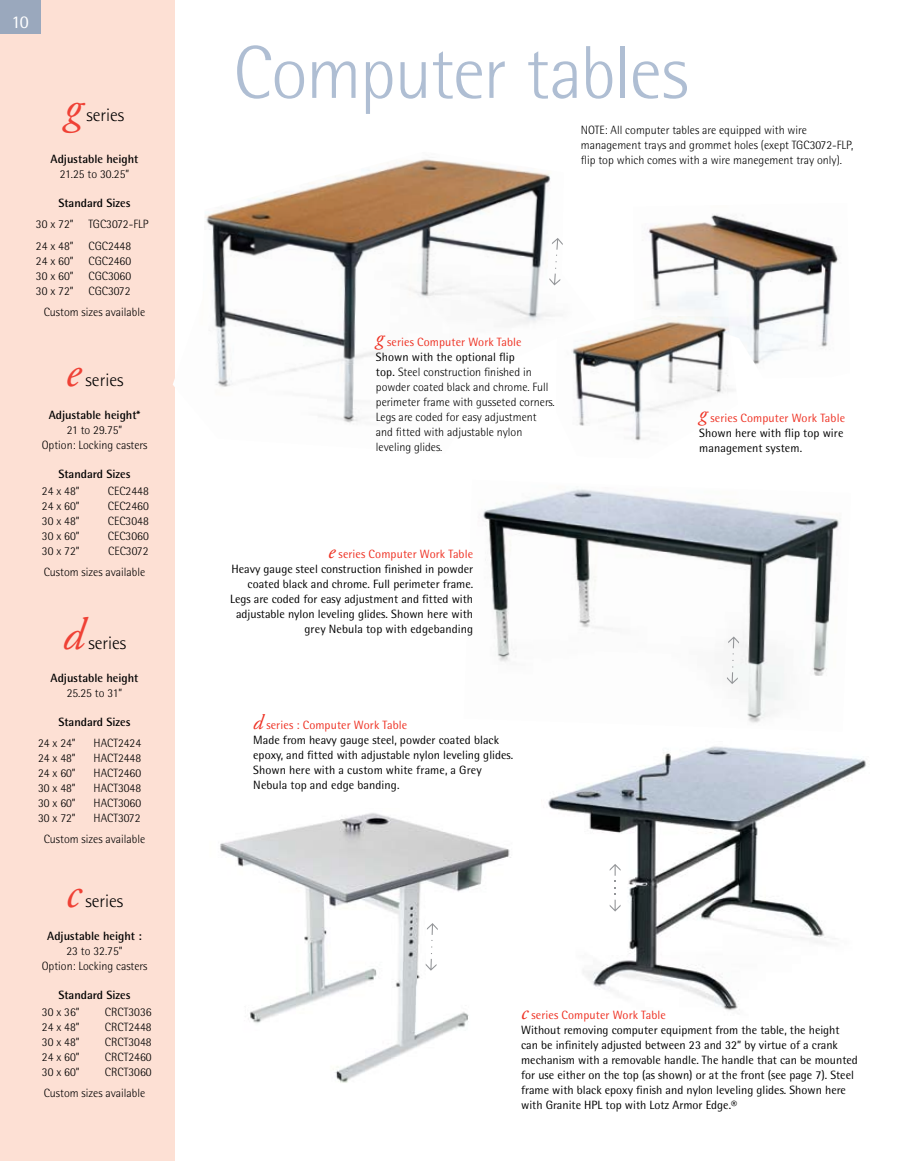
<style>
.page{position:relative;width:905px;height:1161px;background:#fff}
.page>*{position:absolute;margin:0;border:0;box-sizing:border-box;transform-origin:0 0}
.t1{font:300 75px "Rotis Semi Sans";letter-spacing:-.02em;color:#afbed3}
.t2{font:italic 45px "Adobe Garamond Pro";color:#ef4135}
.t3{font:300 18px "Rotis Semi Sans";color:#000}
.t4{font:18px "Rotis Semi Sans";color:#fff}
.t5{font:300 12px/15px "Rotis Semi Sans";color:#000;text-align:justify}
.t6{font:12px/15px "Rotis Semi Sans";color:#000}
.t7{font:700 12px "Rotis Semi Sans";color:#000}
.s1{font-family:"Adobe Garamond Pro";font-weight:400;font-style:italic;font-size:21px;color:#ee3224}
.s2{font-weight:400;color:#ee3224}
.s3{font-weight:400}
.s4{font-family:"Adobe Garamond Pro";font-style:italic;font-size:21px;color:#ee3224}
.s5{color:#ee3224}
</style>
<div class="page">
<div style="left:0;top:0;width:175px;height:1161px;background:#fde0d4"></div>
<div style="left:0;top:0;width:40px;height:34px;background:#9aa8bd"></div>
<img style="left:647px;top:214px;width:192px;height:151px">
<img style="left:173px;top:159px;width:390px;height:264px">
<img style="left:548px;top:746px;width:318px;height:265px">
<svg style="left:609px;top:864px;width:11px;height:24px"></svg>
<svg style="left:609px;top:894px;width:11px;height:18px"></svg>
<img style="left:220px;top:813px;width:291px;height:270px">
<svg style="left:425px;top:923px;width:13px;height:48px"></svg>
<svg style="left:552px;top:238px;width:10px;height:24px"></svg>
<svg style="left:549px;top:268px;width:11px;height:17px"></svg>
<img style="left:556px;top:316px;width:182px;height:125px">
<img style="left:482px;top:489px;width:357px;height:234px">
<svg style="left:728px;top:636px;width:11px;height:18px"></svg>
<svg style="left:727px;top:660px;width:10px;height:24px"></svg>
<h3 class="t4" style="left:12px;top:11px;width:19px">10</h3>
<h2 class="t2" style="left:65px;top:80px;width:19px">g</h2>
<h3 class="t3" style="left:86px;top:105px;width:39px">series</h3>
<p class="t7" style="left:51px;top:152px;width:89px">Adjustable height</p>
<p class="t5" style="left:60px;top:167px;width:71px">21.25 to 30.25”</p>
<p class="t7" style="left:58px;top:196px;width:74px">Standard Sizes</p>
<p class="t5" style="left:36px;top:213px;width:39px;line-height:21.8px">30 x 72”<br>24 x 48”</p>
<p class="t5" style="left:36px;top:253px;width:39px">24 x 60” 30 x 60” 30 x 72”</p>
<p class="t5" style="left:88px;top:213px;width:62px;line-height:21.8px">TGC3072-FLP<br>CGC2448</p>
<p class="t5" style="left:88px;top:253px;width:44px">CGC2460<br>CGC3060<br>CGC3072</p>
<p class="t5" style="left:44px;top:305px;width:103px">Custom sizes available</p>
<h2 class="t2" style="left:66px;top:345px;width:17px">e</h2>
<h3 class="t3" style="left:86px;top:370px;width:39px">series</h3>
<p class="t7" style="left:49px;top:408px;width:93px">Adjustable height*</p>
<p class="t5" style="left:42px;top:423px;width:107px;text-align:center">21 to 29.75”<br>Option: Locking casters</p>
<p class="t7" style="left:58px;top:467px;width:74px">Standard Sizes</p>
<p class="t5" style="left:42px;top:484px;width:39px">24 x 48” 24 x 60” 30 x 48” 30 x 60” 30 x 72”</p>
<p class="t5" style="left:108px;top:484px;width:42px">CEC2448<br>CEC2460<br>CEC3048<br>CEC3060<br>CEC3072</p>
<p class="t5" style="left:44px;top:565px;width:103px">Custom sizes available</p>
<h2 class="t2" style="left:63px;top:608px;width:23px">d</h2>
<h3 class="t3" style="left:88px;top:632px;width:39px">series</h3>
<p class="t7" style="left:51px;top:671px;width:89px">Adjustable height</p>
<p class="t5" style="left:67px;top:686px;width:57px">25.25 to 31”</p>
<p class="t7" style="left:58px;top:714px;width:74px">Standard Sizes</p>
<p class="t5" style="left:38px;top:735px;width:39px">24 x 24” 24 x 48” 24 x 60” 30 x 48” 30 x 60” 30 x 72”</p>
<p class="t5" style="left:94px;top:735px;width:49px">HACT2424<br>HACT2448<br>HACT2460<br>HACT3048<br>HACT3060<br>HACT3072</p>
<p class="t5" style="left:44px;top:832px;width:103px">Custom sizes available</p>
<h2 class="t2" style="left:66px;top:866px;width:17px">c</h2>
<h3 class="t3" style="left:85px;top:891px;width:39px">series</h3>
<p class="t7" style="left:47px;top:929px;width:96px">Adjustable height :</p>
<p class="t5" style="left:42px;top:944px;width:107px;text-align:center">23 to 32.75”<br>Option: Locking casters</p>
<p class="t7" style="left:58px;top:987px;width:74px">Standard Sizes</p>
<p class="t5" style="left:42px;top:1005px;width:39px">30 x 36” 24 x 48” 30 x 48” 24 x 60” 30 x 60”</p>
<p class="t5" style="left:105px;top:1005px;width:48px">CRCT3036<br>CRCT2448<br>CRCT3048<br>CRCT2460<br>CRCT3060</p>
<p class="t5" style="left:44px;top:1086px;width:103px">Custom sizes available</p>
<h1 class="t1" style="left:233px;top:30px;width:456px">Computer tables</h1>
<p class="t5" style="left:580px;top:122px;width:274px;text-align:left">NOTE: All computer tables are equipped with wire management trays and grommet holes (exept TGC3072-FLP, flip top which comes with a wire manegement tray only).</p>
<p class="t5" style="left:376px;top:334px;width:180px;text-align:left"><span class="s1">g</span> <span class="s2">series Computer Work Table<br></span><span class="s3">Shown with the optional flip<br>top.</span> Steel construction finished in powder coated black and chrome. Full perimeter frame with gusseted corners.<br>Legs are coded for easy adjustment and fitted with adjustable nylon leveling glides.</p>
<p class="t6" style="left:230px;top:546px;width:244px;text-align:right"><span class="s4">e</span> <span class="s5">series Computer Work Table<br></span>Heavy gauge steel construction finished in powder coated black and chrome. Full perimeter frame.<br>Legs are coded for easy adjustment and fitted with adjustable nylon leveling glides. Shown here with grey Nebula top with edgebanding</p>
<p class="t6" style="left:253px;top:718px;width:261px"><span class="s4">d</span> <span class="s5">series : Computer Work Table<br></span>Made from heavy gauge steel, powder coated black epoxy, and fitted with adjustable nylon leveling glides.<br>Shown here with a custom white frame, a Grey Nebula top and edge banding.</p>
<p class="t6" style="left:699px;top:410px;width:147px"><span class="s4">g</span> <span class="s5">series Computer Work Table<br></span>Shown here with flip top wire management system.</p>
<p class="t6" style="left:521px;top:1007px;width:338px"><span class="s4">c</span> <span class="s5">series Computer Work Table<br></span>Without removing computer equipment from the table, the height can be infinitely adjusted between 23 and 32” by virtue of a crank mechanism with a removable handle. The handle that can be mounted for use either on the top (as shown) or at the front (see page 7). Steel frame with black epoxy finish and nylon leveling glides. Shown here with Granite HPL top with Lotz Armor Edge.®</p>
</div>
